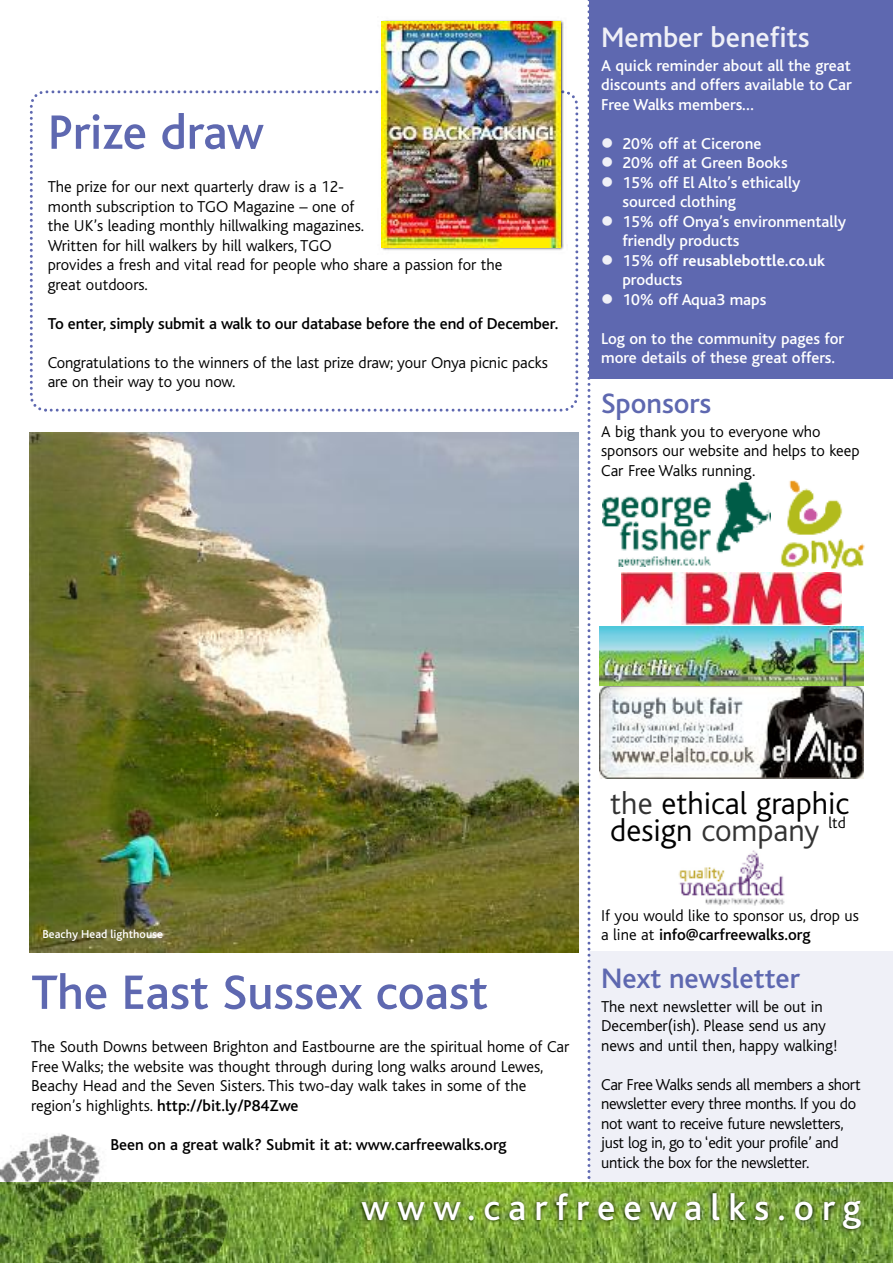
<style>
.page{position:relative;width:893px;height:1263px;background:#fff}
.page>*{position:absolute;margin:0;border:0;box-sizing:border-box;transform-origin:0 0}
.t1{font:500 50.55px "Bliss";color:#5e68b0}
.t2{font:500 37.8px "Bliss";letter-spacing:.215em;color:#fff}
.t3{font:300 32.4px/27px "Bliss";color:#000}
.t4{font:500 29.4px "Bliss";color:#5e68b0}
.t5{font:500 29.4px "Bliss";color:#eff0f7}
.t6{font:300 16.5px/19.5px "Bliss";color:#000}
.t7{font:500 16.5px/19.5px "Bliss";color:#fff}
.t8{font:300 16.5px/19.5px "Bliss";letter-spacing:-.02em;color:#000}
.t9{font:500 16.5px "Bliss";letter-spacing:-.01em;color:#000}
.t10{font:700 16.5px/19.5px "Bliss";color:#fff}
.t11{font:500 12px "Bliss";color:#fff}
.s1{color:#eff0f7}
.s2{font-weight:500}
.s3{color:#333}
</style>
<div class="page">
<div style="left:589px;top:951px;width:304px;height:312px;background:#eff0f7"></div>
<div style="left:589px;top:0;width:304px;height:379px;background:#5e68b0"></div>
<img style="left:225px;top:1182px;width:668px;height:81px">
<img style="left:0;top:1133px;width:102px;height:49px">
<img style="left:0;top:1182px;width:225px;height:81px">
<img style="left:239px;top:1184px;width:643px;height:54px">
<img style="left:18px;top:1184px;width:221px;height:54px">
<svg style="left:587px;top:0;width:3px;height:1179px"></svg>
<img style="left:602px;top:482px;width:168px;height:85px">
<img style="left:678px;top:850px;width:107px;height:55px">
<img style="left:780px;top:480px;width:85px;height:90px">
<img style="left:600px;top:627px;width:263px;height:151px">
<img style="left:622px;top:572px;width:219px;height:53px">
<svg style="left:29px;top:90px;width:550px;height:322px"></svg>
<img style="left:377px;top:20px;width:191px;height:235px">
<img style="left:377px;top:90px;width:5px;height:3px">
<img style="left:382px;top:21px;width:178px;height:226px">
<img style="left:30px;top:432px;width:548px;height:520px">
<h1 class="t1" style="left:48px;top:116px;width:218px">Prize draw</h1>
<p class="t6" style="left:48px;top:178px;width:456px">The prize for our next quarterly draw is a 12-<br>month subscription to TGO Magazine – one of<br>the UK’s leading monthly hillwalking magazines.<br>Written for hill walkers by hill walkers, TGO<br>provides a fresh and vital read for people who share a passion for the great outdoors.</p>
<p class="t9" style="left:48px;top:318px;width:512px">To enter, simply submit a walk to our database before the end of December.</p>
<p class="t6" style="left:48px;top:354px;width:502px">Congratulations to the winners of the last prize draw; your Onya picnic packs are on their way to you now.</p>
<h3 class="t5" style="left:601px;top:28px;width:210px">Member benefits</h3>
<p class="t7" style="left:601px;top:58px;width:252px;text-align:justify">A quick reminder about all the great discounts and offers available to Car Free Walks members…</p>
<p class="t7" style="left:601px;top:136px;width:162px"><span class="s1">●</span> 20% off at Cicerone</p>
<p class="t7" style="left:601px;top:155px;width:188px"><span class="s1">●</span> 20% off at Green Books</p>
<p class="t7" style="left:622px;top:175px;width:180px;text-indent:-21px"><span class="s1">●</span> 15% off El Alto’s ethically sourced clothing</p>
<p class="t7" style="left:622px;top:214px;width:225px;text-indent:-21px"><span class="s1">●</span> 15% off Onya’s environmentally friendly products</p>
<p class="t10" style="left:622px;top:253px;width:204px;text-indent:-21px"><span class="s1">●</span> <span class="s2">15% off</span> reusablebottle.co.uk <span class="s2">products</span></p>
<p class="t7" style="left:601px;top:292px;width:167px"><span class="s1">●</span> 10% off Aqua3 maps</p>
<p class="t7" style="left:601px;top:331px;width:245px">Log on to the community pages for more details of these great offers.</p>
<h3 class="t4" style="left:601px;top:393px;width:112px">Sponsors</h3>
<p class="t6" style="left:601px;top:423px;width:260px">A big thank you to everyone who sponsors our website and helps to keep<br>Car Free Walks running.</p>
<p class="t11" style="left:43px;top:930px;width:122px">Beachy Head lighthouse</p>
<h1 class="t1" style="left:31px;top:975px;width:458px">The East Sussex coast</h1>
<p class="t6" style="left:31px;top:1038px;width:540px">The South Downs between Brighton and Eastbourne are the spiritual home of Car Free Walks; the website was thought through during long walks around Lewes, Beachy Head and the Seven Sisters. This two-day walk takes in some of the region’s highlights. <span class="s2">http://bit.ly/P84Zwe</span></p>
<p class="t9" style="left:110px;top:1139px;width:398px">Been on a great walk? Submit it at: www.carfreewalks.org</p>
<h3 class="t3" style="left:610px;top:793px;width:240px"><span class="s3">the</span> ethical graphic design <span class="s3">company</span> <sup>ltd</sup></h3>
<p class="t6" style="left:601px;top:907px;width:259px">If you would like to sponsor us, drop us a line at <span class="s2">info@carfreewalks.org</span></p>
<h3 class="t4" style="left:601px;top:969px;width:200px">Next newsletter</h3>
<p class="t6" style="left:601px;top:998px;width:238px">The next newsletter will be out in<br>December(ish). Please send us any news and until then, happy walking!</p>
<p class="t8" style="left:601px;top:1076px;width:261px">Car Free Walks sends all members a short newsletter every three months. If you do not want to receive future newsletters, just log in, go to ‘edit your profile’ and untick the box for the newsletter.</p>
<h2 class="t2" style="left:361px;top:1195px;width:501px">www.carfreewalks.org</h2>
</div>
